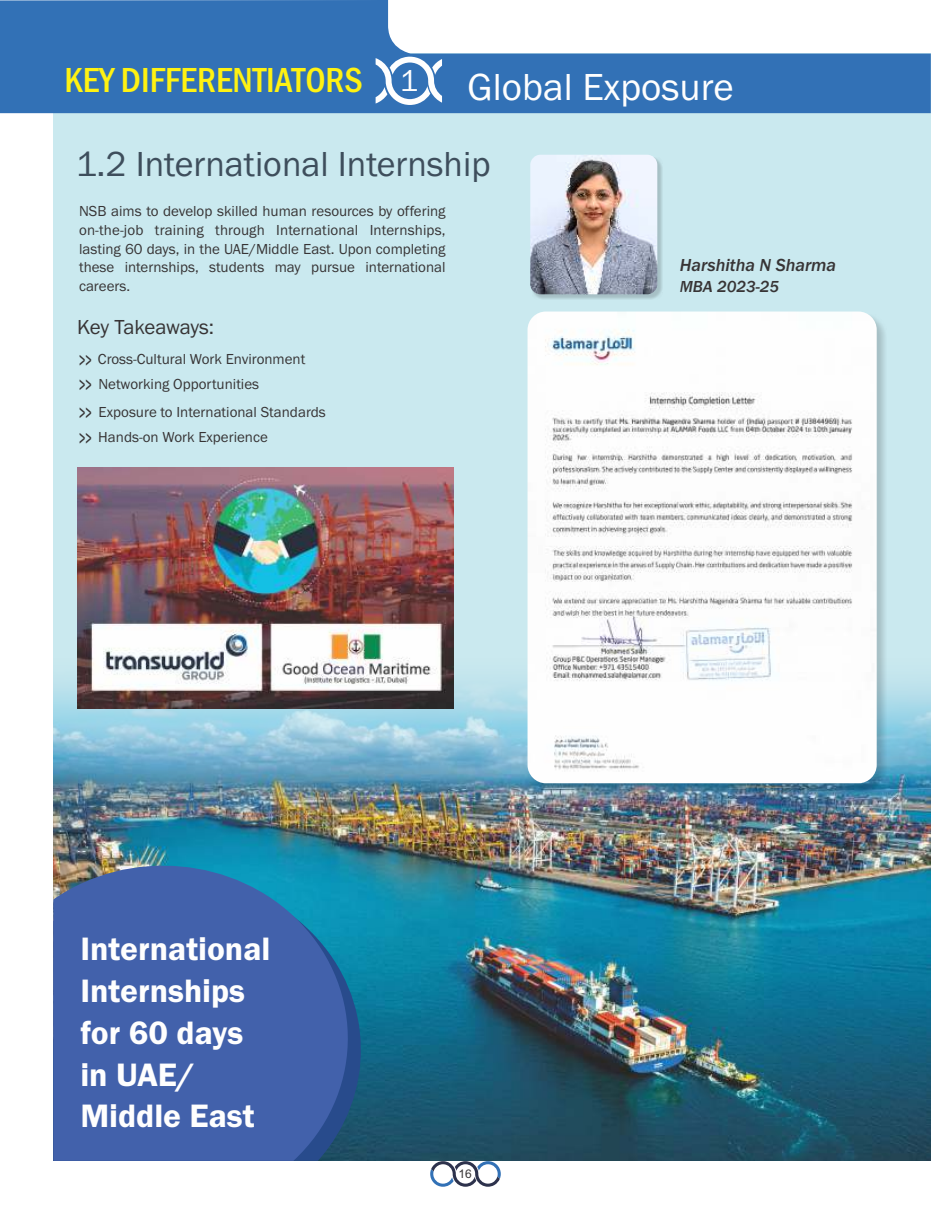
<style>
.page{position:relative;width:931px;height:1214px;background:#fff}
.page>*{position:absolute;margin:0;border:0;box-sizing:border-box;transform-origin:0 0}
.t1{font:39px "Franklin Gothic";color:#fefefe}
.t2{font:36px "Franklin Gothic";color:#3e4e5c}
.t3{font:500 condensed 36px "Franklin Gothic";color:#fff212}
.t4{font:600 33.6px/41.8px "Franklin Gothic";color:#fefefe}
.t5{font:22.05px "Arial";color:#373435;scale:.49 1}
.t6{font:21px "Franklin Gothic";letter-spacing:-.02em;color:#373435}
.t7{font:italic 500 18px "Franklin Gothic";color:#373435}
.t8{font:italic 500 16.5px "Franklin Gothic";color:#373435}
.t9{font:15px/18.8px "Franklin Gothic";color:#373435;text-align:justify}
.t10{font:12px "Arial";color:#373435}
.s1{font-weight:400;font-stretch:normal;font-size:30.9px;color:#fefefe}
.s2{font-family:"Arial";font-size:22.05px}
</style>
<div class="page">
<div style="left:53px;top:53px;width:878px;height:1107px;background:#cae9ef"></div>
<img style="left:53px;top:678px;width:878px;height:482px">
<svg style="left:366px;top:858px;width:10px;height:302px;background:#117593"></svg>
<svg style="left:53px;top:847px;width:313px;height:313px;background:#3b67a8"></svg>
<img style="left:77px;top:467px;width:377px;height:241px">
<svg style="left:430px;top:1161px;width:71px;height:25px"></svg>
<svg style="left:0;top:0;width:931px;height:113px;fill:#3271b6"></svg>
<svg style="left:376px;top:57px;width:66px;height:48px;background:#78a1ce"></svg>
<img style="left:530px;top:317px;width:356px;height:476px">
<img style="left:527px;top:311px;width:349px;height:472px;border-radius:18px">
<img style="left:533px;top:158px;width:129px;height:141px">
<img style="left:530px;top:155px;width:127px;height:139px;border-radius:10px">
<h2 class="t3" style="left:65px;top:67px;width:355px">KEY DIFFERENTIATORS <span class="s1">1</span></h2>
<h1 class="t1" style="left:468px;top:72px;width:268px">Global Exposure</h1>
<h2 class="t2" style="left:76px;top:151px;width:416px">1.2 International Internship</h2>
<p class="t9" style="left:79px;top:203px;width:368px">NSB aims to develop skilled human resources by offering on-the-job training through International Internships, lasting 60 days, in the UAE/Middle East. Upon completing these internships, students may pursue international careers.</p>
<h3 class="t6" style="left:77px;top:319px;width:138px">Key Takeaways:</h3>
<p class="t9" style="left:98px;top:351px;width:209px">Cross-Cultural Work Environment</p>
<h3 class="t5" style="left:79px;top:352px;width:27px">&gt;&gt;</h3>
<p class="t9" style="left:98px;top:376px;width:162px">Networking Opportunities</p>
<p class="t9" style="left:79px;top:429px;width:190px"><span class="s2">&gt;&gt;</span> Hands-on Work Experience</p>
<p class="t9" style="left:99px;top:403px;width:229px">Exposure to International Standards</p>
<p class="t7" style="left:680px;top:259px;width:158px">Harshitha N Sharma</p>
<p class="t8" style="left:680px;top:281px;width:101px">MBA 2023-25</p>
<h3 class="t4" style="left:80px;top:930px;width:192px">International<br>Internships for 60 days in UAE/<br>Middle East</h3>
<p class="t10" style="left:458px;top:1169px;width:15px">16</p>
</div>
